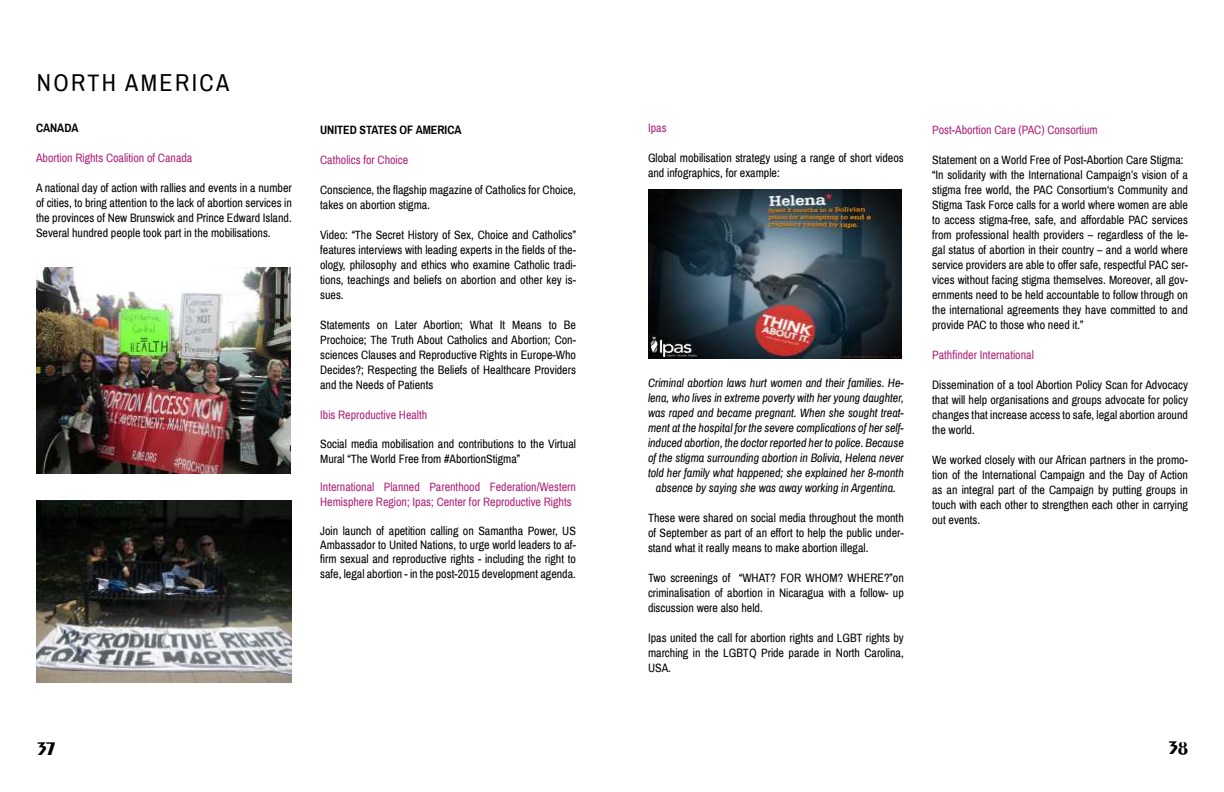
<style>
.page{position:relative;width:1224px;height:792px;background:#fff}
.page>*{position:absolute;margin:0;border:0;box-sizing:border-box;transform-origin:0 0}
.t1{font:24px "Archivo Narrow";letter-spacing:.1em;color:#000}
.t2{font:700 18px "Monterey FLF";color:#000}
.t3{font:12px/15px "Archivo Narrow";color:#000;text-align:justify}
.t4{font:italic 12px/15px "Archivo Narrow";color:#000;text-align:center}
.t5{font:12px/14.4px "Archivo Narrow";color:#ae237a}
.t6{font:700 12px "Archivo Narrow";color:#000}
</style>
<div class="page">
<img style="left:37px;top:267px;width:253px;height:207px">
<img style="left:37px;top:501px;width:255px;height:181px">
<img style="left:648px;top:190px;width:253px;height:169px">
<h1 class="t1" style="left:37px;top:74px;width:194px">NORTH AMERICA</h1>
<p class="t6" style="left:36px;top:123px;width:44px">CANADA</p>
<p class="t5" style="left:36px;top:151px;width:158px">Abortion Rights Coalition of Canada</p>
<p class="t3" style="left:36px;top:181px;width:257px">A national day of action with rallies and events in a number of cities, to bring attention to the lack of abortion services in the provinces of New Brunswick and Prince Edward Island.<br>Several hundred people took part in the mobilisations.</p>
<p class="t6" style="left:320px;top:125px;width:143px">UNITED STATES OF AMERICA</p>
<p class="t5" style="left:320px;top:153px;width:90px">Catholics for Choice</p>
<p class="t3" style="left:320px;top:182px;width:257px">Conscience, the flagship magazine of Catholics for Choice, takes on abortion stigma.</p>
<p class="t3" style="left:320px;top:228px;width:257px">Video: “The Secret History of Sex, Choice and Catholics” features interviews with leading experts in the fields of the&shy;ology, philosophy and ethics who examine Catholic tradi&shy;tions, teachings and beliefs on abortion and other key is&shy;sues.</p>
<p class="t3" style="left:320px;top:318px;width:257px">Statements on Later Abortion; What It Means to Be Prochoice; The Truth About Catholics and Abortion; Con&shy;sciences Clauses and Reproductive Rights in Europe-Who Decides?; Respecting the Beliefs of Healthcare Providers and the Needs of Patients</p>
<p class="t5" style="left:320px;top:408px;width:109px">Ibis Reproductive Health</p>
<p class="t3" style="left:320px;top:438px;width:257px;line-height:14.4px">Social media mobilisation and contributions to the Virtual<br>Mural “The World Free from #AbortionStigma”</p>
<p class="t5" style="left:320px;top:481px;width:257px">International Planned Parenthood Federation/Western<br>Hemisphere Region; Ipas; Center for Reproductive Rights</p>
<p class="t3" style="left:320px;top:524px;width:257px;line-height:14.4px">Join launch of apetition calling on Samantha Power, US Ambassador to United Nations, to urge world leaders to af&shy;firm sexual and reproductive rights - including the right to safe, legal abortion - in the post-2015 development agenda.</p>
<p class="t5" style="left:648px;top:121px;width:20px">Ipas</p>
<p class="t3" style="left:648px;top:151px;width:257px">Global mobilisation strategy using a range of short videos and infographics, for example:</p>
<p class="t4" style="left:648px;top:376px;width:257px">Criminal abortion laws hurt women and their families. He&shy;lena, who lives in extreme poverty with her young daughter, was raped and became pregnant. When she sought treat&shy;ment at the hospital for the severe complications of her self&shy;induced abortion, the doctor reported her to police. Because of the stigma surrounding abortion in Bolivia, Helena never told her family what happened; she explained her 8-month absence by saying she was away working in Argentina.</p>
<p class="t3" style="left:648px;top:511px;width:257px">These were shared on social media throughout the month of September as part of an effort to help the public under&shy;stand what it really means to make abortion illegal.</p>
<p class="t3" style="left:648px;top:571px;width:257px">Two screenings of “WHAT? FOR WHOM? WHERE?”on criminalisation of abortion in Nicaragua with a follow- up discussion were also held.</p>
<p class="t3" style="left:648px;top:631px;width:257px">Ipas united the call for abortion rights and LGBT rights by marching in the LGBTQ Pride parade in North Carolina, USA.</p>
<p class="t5" style="left:932px;top:123px;width:167px">Post-Abortion Care (PAC) Consortium</p>
<p class="t3" style="left:932px;top:153px;width:257px;text-align:left">Statement on a World Free of Post-Abortion Care Stigma: “In solidarity with the International Campaign’s vision of a stigma free world, the PAC Consortium‘s Community and Stigma Task Force calls for a world where women are able to access stigma-free, safe, and affordable PAC services from professional health providers – regardless of the le&shy;gal status of abortion in their country – and a world where service providers are able to offer safe, respectful PAC ser&shy;vices without facing stigma themselves. Moreover, all gov&shy;ernments need to be held accountable to follow through on the international agreements they have committed to and provide PAC to those who need it.”</p>
<p class="t5" style="left:932px;top:348px;width:103px">Pathfinder International</p>
<p class="t3" style="left:932px;top:378px;width:257px">Dissemination of a tool Abortion Policy Scan for Advocacy that will help organisations and groups advocate for policy changes that increase access to safe, legal abortion around the world.</p>
<p class="t3" style="left:932px;top:453px;width:257px">We worked closely with our African partners in the promo&shy;tion of the International Campaign and the Day of Action as an integral part of the Campaign by putting groups in touch with each other to strengthen each other in carrying out events.</p>
<h2 class="t2" style="left:36px;top:738px;width:21px">37</h2>
<h2 class="t2" style="left:1167px;top:737px;width:23px">38</h2>
</div>
